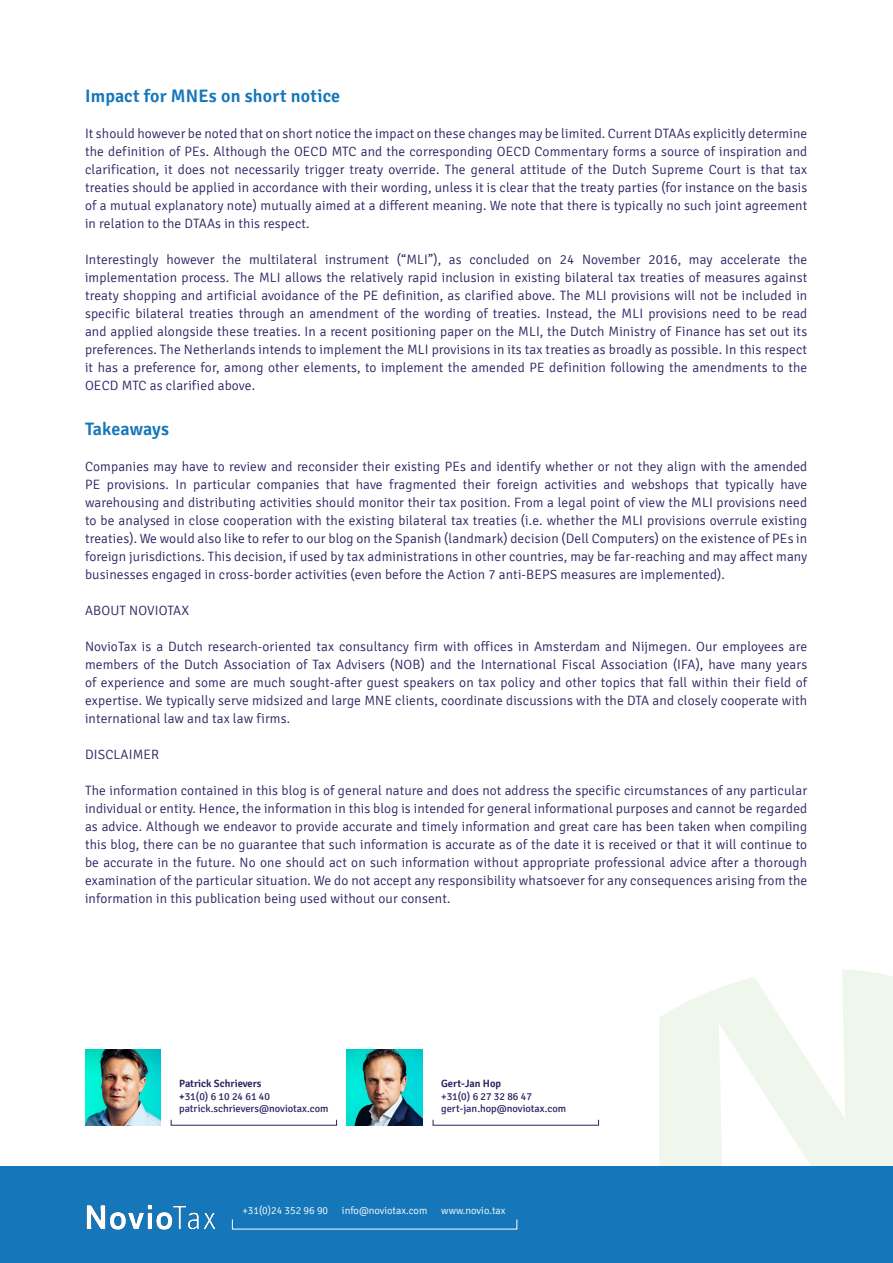
<style>
.page{position:relative;width:893px;height:1263px;background:#fff}
.page>*{position:absolute;margin:0;border:0;box-sizing:border-box;transform-origin:0 0}
.t1{font:600 18px "Signika";letter-spacing:.01em;color:#1577b9}
.t2{font:300 13.5px/18px "Signika";letter-spacing:.01em;color:#272361;text-align:justify}
.t3{font:10.5px "Signika";color:#272361}
.t4{font:300 10.5px "Signika";color:#fff}
.t5{font:600 10.5px "Signika";color:#272361}
.s1{font-weight:600}
</style>
<div class="page">
<svg style="left:659px;top:969px;width:234px;height:197px;fill:#eff7ed"></svg>
<div style="left:0;top:1166px;width:893px;height:97px;background:#1577b9"></div>
<img style="left:85px;top:1050px;width:76px;height:75px">
<img style="left:347px;top:1050px;width:76px;height:75px">
<p class="t1" style="left:85px;top:85px;width:257px">Impact for MNEs on short notice</p>
<p class="t2" style="left:85px;top:125px;width:724px">It should however be noted that on short notice the impact on these changes may be limited. Current DTAAs explicitly determine the definition of PEs. Although the OECD MTC and the corresponding OECD Commentary forms a source of inspiration and clarification, it does not necessarily trigger treaty override. The general attitude of the Dutch Supreme Court is that tax treaties should be applied in accordance with their wording, unless it is clear that the treaty parties (for instance on the basis of a mutual explanatory note) mutually aimed at a different meaning. We note that there is typically no such joint agreement in relation to the DTAAs in this respect.</p>
<p class="t2" style="left:85px;top:251px;width:724px">Interestingly however the multilateral instrument (“MLI”), as concluded on 24 November 2016, may accelerate the implementation process. The MLI allows the relatively rapid inclusion in existing bilateral tax treaties of measures against treaty shopping and artificial avoidance of the PE definition, as clarified above. The MLI provisions will not be included in specific bilateral treaties through an amendment of the wording of treaties. Instead, the MLI provisions need to be read and applied alongside these treaties. In a recent positioning paper on the MLI, the Dutch Ministry of Finance has set out its preferences. The Netherlands intends to implement the MLI provisions in its tax treaties as broadly as possible. In this respect it has a preference for, among other elements, to implement the amended PE definition following the amendments to the OECD MTC as clarified above.</p>
<p class="t1" style="left:85px;top:418px;width:85px">Takeaways</p>
<p class="t2" style="left:85px;top:458px;width:724px">Companies may have to review and reconsider their existing PEs and identify whether or not they align with the amended PE provisions. In particular companies that have fragmented their foreign activities and webshops that typically have warehousing and distributing activities should monitor their tax position. From a legal point of view the MLI provisions need to be analysed in close cooperation with the existing bilateral tax treaties (i.e. whether the MLI provisions overrule existing treaties). We would also like to refer to our blog on the Spanish (landmark) decision (Dell Computers) on the existence of PEs in foreign jurisdictions. This decision, if used by tax administrations in other countries, may be far-reaching and may affect many businesses engaged in cross-border activities (even before the Action 7 anti-BEPS measures are implemented).</p>
<p class="t2" style="left:85px;top:602px;width:106px">ABOUT NOVIOTAX</p>
<p class="t2" style="left:85px;top:638px;width:724px">NovioTax is a Dutch research-oriented tax consultancy firm with offices in Amsterdam and Nijmegen. Our employees are members of the Dutch Association of Tax Advisers (NOB) and the International Fiscal Association (IFA), have many years of experience and some are much sought-after guest speakers on tax policy and other topics that fall within their field of expertise. We typically serve midsized and large MNE clients, coordinate discussions with the DTA and closely cooperate with international law and tax law firms.</p>
<p class="t2" style="left:85px;top:746px;width:76px">DISCLAIMER</p>
<p class="t2" style="left:85px;top:782px;width:724px">The information contained in this blog is of general nature and does not address the specific circumstances of any particular individual or entity. Hence, the information in this blog is intended for general informational purposes and cannot be regarded as advice. Although we endeavor to provide accurate and timely information and great care has been taken when compiling this blog, there can be no guarantee that such information is accurate as of the date it is received or that it will continue to be accurate in the future. No one should act on such information without appropriate professional advice after a thorough examination of the particular situation. We do not accept any responsibility whatsoever for any consequences arising from the information in this publication being used without our consent.</p>
<p class="t5" style="left:179px;top:1077px;width:84px">Patrick Schrievers</p>
<p class="t3" style="left:179px;top:1090px;width:92px"><span class="s1">+</span>31(0) 6 10 24 61 40</p>
<p class="t3" style="left:179px;top:1102px;width:151px">patrick.schrievers@noviotax.com</p>
<p class="t5" style="left:441px;top:1077px;width:61px">Gert-Jan Hop</p>
<p class="t3" style="left:441px;top:1090px;width:92px">+31(0) 6 27 32 86 47</p>
<p class="t3" style="left:441px;top:1102px;width:127px">gert-jan.hop@noviotax.com</p>
<p class="t4" style="left:242px;top:1204px;width:87px">+31(0)24 352 96 90</p>
<p class="t4" style="left:342px;top:1204px;width:87px">info@noviotax.com</p>
<p class="t4" style="left:441px;top:1204px;width:66px">www.novio.tax</p>
</div>
